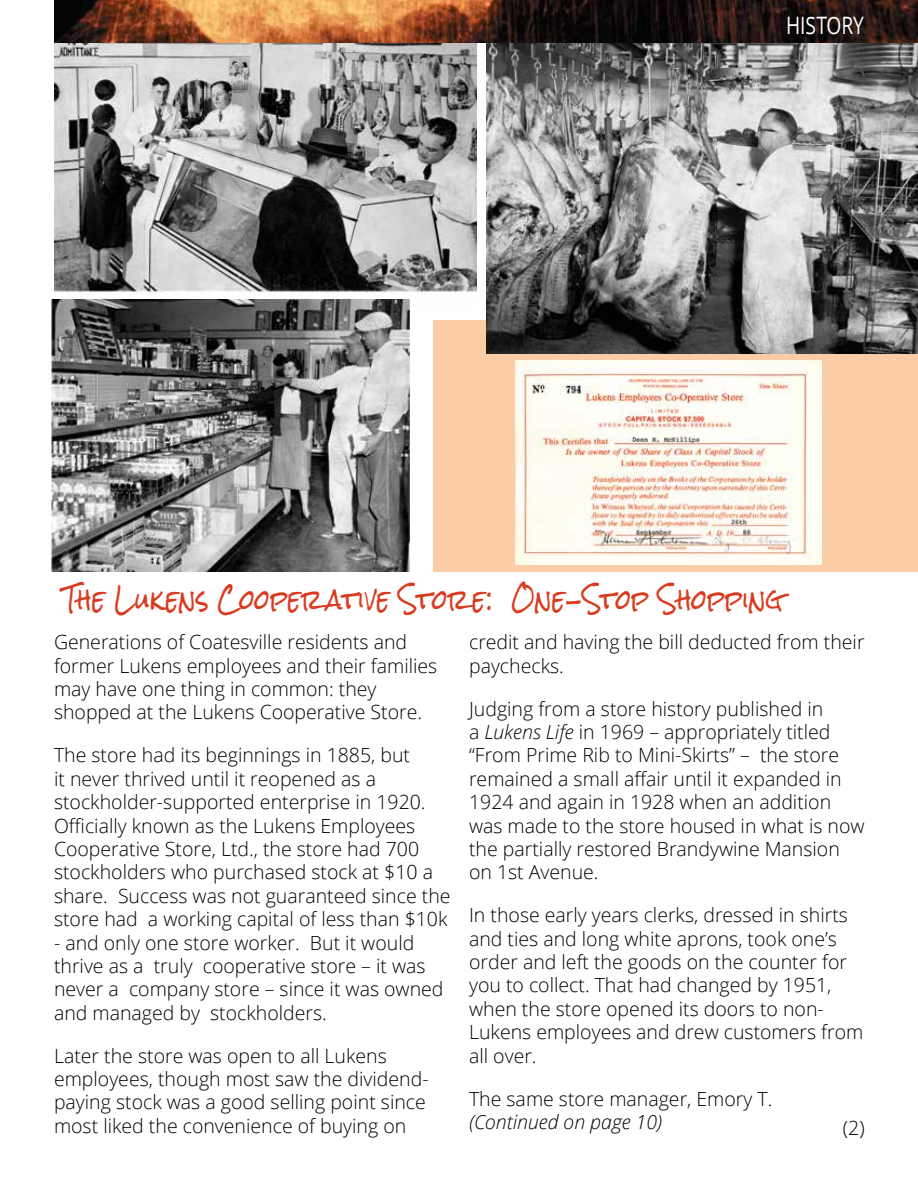
<style>
.page{position:relative;width:918px;height:1188px;background:#fff}
.page>*{position:absolute;margin:0;border:0;box-sizing:border-box;transform-origin:0 0}
.t1{font:27px "Rock Salt";letter-spacing:.015em;color:#d93b20;scale:.82 1}
.t2{font:24px "Open Sans";letter-spacing:-.005em;color:#fff;scale:.8 1}
.t3{font:300 19.5px/23.4px "Open Sans";color:#000}
.t4{font:italic 300 19.5px "Open Sans";color:#000}
.s1{font-style:italic}
</style>
<div class="page">
<div style="left:433px;top:321px;width:485px;height:251px;background:#fbcda6"></div>
<img style="left:487px;top:42px;width:431px;height:311px">
<img style="left:54px;top:42px;width:422px;height:268px">
<img style="left:54px;top:0;width:864px;height:42px">
<img style="left:51px;top:299px;width:358px;height:273px">
<img style="left:515px;top:360px;width:307px;height:205px">
<p class="t2" style="left:786px;top:9px;width:99px">HISTORY</p>
<h1 class="t1" style="left:63px;top:584px;width:879px">The Lukens Cooper ative Stor e: One-Stop Shopping</h1>
<p class="t3" style="left:469px;top:630px;width:397px">credit and having the bill deducted from their paychecks.</p>
<p class="t3" style="left:469px;top:696px;width:397px">Judging from a store history published in<br>a <span class="s1">Lukens Life</span> in 1969 – appropriately titled “From Prime Rib to Mini-Skirts” – the store remained a small affair until it expanded in 1924 and again in 1928 when an addition was made to the store housed in what is now the partially restored Brandywine Mansion on 1st Avenue.</p>
<p class="t3" style="left:469px;top:903px;width:396px">In those early years clerks, dressed in shirts and ties and long white aprons, took one’s order and left the goods on the counter for you to collect. That had changed by 1951, when the store opened its doors to non-Lukens employees and drew customers from all over.</p>
<p class="t3" style="left:469px;top:1086px;width:305px">The same store manager, Emory T.</p>
<p class="t4" style="left:469px;top:1108px;width:195px">(Continued on page 10)</p>
<p class="t3" style="left:54px;top:630px;width:385px">Generations of Coatesville residents and former Lukens employees and their families may have one thing in common: they shopped at the Lukens Cooperative Store.</p>
<p class="t3" style="left:54px;top:743px;width:398px">The store had its beginnings in 1885, but<br>it never thrived until it reopened as a stockholder-supported enterprise in 1920.<br>Officially known as the Lukens Employees Cooperative Store, Ltd., the store had 700 stockholders who purchased stock at $10 a share. Success was not guaranteed since the store had a working capital of less than $10k</p>
<p class="t3" style="left:54px;top:930px;width:391px">- and only one store worker. But it would thrive as a truly cooperative store – it was never a company store – since it was owned and managed by stockholders.</p>
<p class="t3" style="left:54px;top:1043px;width:376px">Later the store was open to all Lukens employees, though most saw the dividend&shy;paying stock was a good selling point since most liked the convenience of buying on</p>
<p class="t3" style="left:843px;top:1116px;width:23px">(2)</p>
</div>
